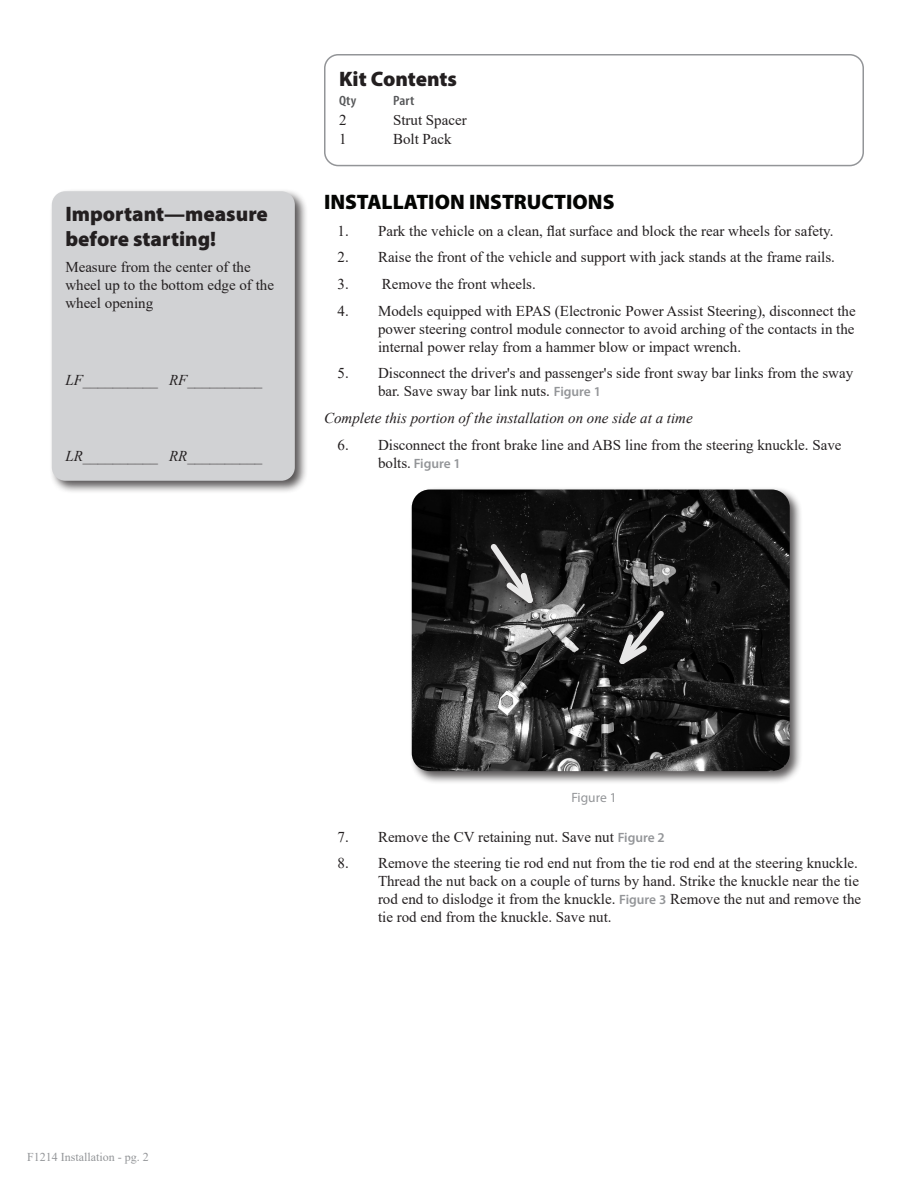
<style>
.page{position:relative;width:918px;height:1188px;background:#fff}
.page>*{position:absolute;margin:0;border:0;box-sizing:border-box;transform-origin:0 0}
.Headline{font:900 21px/25.2px "Myriad Pro";color:#231f20}
.Headline-2{font:900 21px "Myriad Pro";color:#040503}
.Body_text{font:15px/18px "Times New Roman";color:#231f20}
.Note{font:italic 15px "Times New Roman";color:#231f20}
.parts{font:15px "Times New Roman";color:#231f20}
.t1{font:600 13.5px "Myriad Pro";color:#939598}
.Parts_Column_Headers{font:600 condensed 13.5px "Myriad Pro";letter-spacing:.02em;color:#57585a;scale:1.11 1}
.t2{font:13.5px "Myriad Pro";color:#939598}
.t3{font:12px "Times New Roman";color:#939598}
.s1{font-family:"Myriad Pro";font-weight:600;font-size:13.5px;color:#939598}
.s2{font-family:"Times New Roman";font-weight:400;font-size:15px;color:#231f20}
</style>
<div class="page">
<div style="left:324px;top:54px;width:540px;height:112px;border:2px solid #939598;border-radius:14px"></div>
<div style="left:49px;top:188px;width:260px;height:307px;background:#231f20;opacity:.75"></div>
<div style="left:52px;top:191px;width:243px;height:290px;background:#d1d2d4;border-radius:14px"></div>
<div style="left:409px;top:487px;width:394px;height:298px;background:#231f20;opacity:.75"></div>
<img style="left:412px;top:490px;width:378px;height:281px">
<svg style="left:485px;top:539px;width:55px;height:76px;background:#4c4c4c"></svg>
<svg style="left:611px;top:605px;width:58px;height:70px;background:#323232"></svg>
<p class="Headline" style="left:65px;top:200px;width:204px">Important—measure before starting!</p>
<p class="Body_text" style="left:65px;top:258px;width:210px">Measure from the center of the wheel up to the bottom edge of the wheel opening</p>
<p class="Note" style="left:65px;top:369px;width:199px">LF__________ RF__________</p>
<p class="Note" style="left:65px;top:446px;width:199px">LR__________ RR__________</p>
<p class="Headline" style="left:339px;top:66px;width:120px">Kit Contents</p>
<p class="Parts_Column_Headers" style="left:339px;top:92px;width:17px">Qty</p>
<p class="Parts_Column_Headers" style="left:393px;top:92px;width:21px">Part</p>
<p class="parts" style="left:339px;top:109px;width:9px">2</p>
<p class="parts" style="left:393px;top:109px;width:75px">Strut Spacer</p>
<p class="parts" style="left:339px;top:129px;width:9px">1</p>
<p class="parts" style="left:393px;top:129px;width:60px">Bolt Pack</p>
<p class="Headline-2" style="left:324px;top:188px;width:292px">INSTALLATION INSTRUCTIONS</p>
<p class="Body_text" style="left:338px;top:221px;width:497px">1. Park the vehicle on a clean, flat surface and block the rear wheels for safety.</p>
<p class="Body_text" style="left:338px;top:248px;width:499px">2. Raise the front of the vehicle and support with jack stands at the frame rails.</p>
<p class="Body_text" style="left:338px;top:274px;width:200px">3. Remove the front wheels.</p>
<p class="Body_text" style="left:378px;top:301px;width:479px;text-align:justify;text-indent:-40px">4. Models equipped with EPAS (Electronic Power Assist Steering), disconnect the power steering control module connector to avoid arching of the contacts in the internal power relay from a hammer blow or impact wrench.</p>
<p class="Body_text" style="left:378px;top:364px;width:477px;text-indent:-40px">5. Disconnect the driver's and passenger's side front sway bar links from the sway bar. Save sway bar link nuts. <span class="s1">Figure 1</span></p>
<p class="Note" style="left:324px;top:408px;width:370px">Complete this portion of the installation on one side at a time</p>
<p class="Body_text" style="left:338px;top:435px;width:506px">6. Disconnect the front brake line and ABS line from the steering knuckle. Save</p>
<p class="t1" style="left:378px;top:454px;width:84px"><span class="s2">bolts.</span> Figure 1</p>
<p class="t3" style="left:27px;top:1149px;width:123px">F1214 Installation - pg. 2</p>
<p class="t2" style="left:571px;top:789px;width:47px">Figure 1</p>
<p class="Body_text" style="left:338px;top:827px;width:329px">7. Remove the CV retaining nut. Save nut <span class="s1">Figure 2</span></p>
<p class="Body_text" style="left:378px;top:854px;width:485px;text-indent:-40px">8. Remove the steering tie rod end nut from the tie rod end at the steering knuckle.<br>Thread the nut back on a couple of turns by hand. Strike the knuckle near the tie rod end to dislodge it from the knuckle. <span class="s1">Figure 3</span> Remove the nut and remove the tie rod end from the knuckle. Save nut.</p>
</div>
